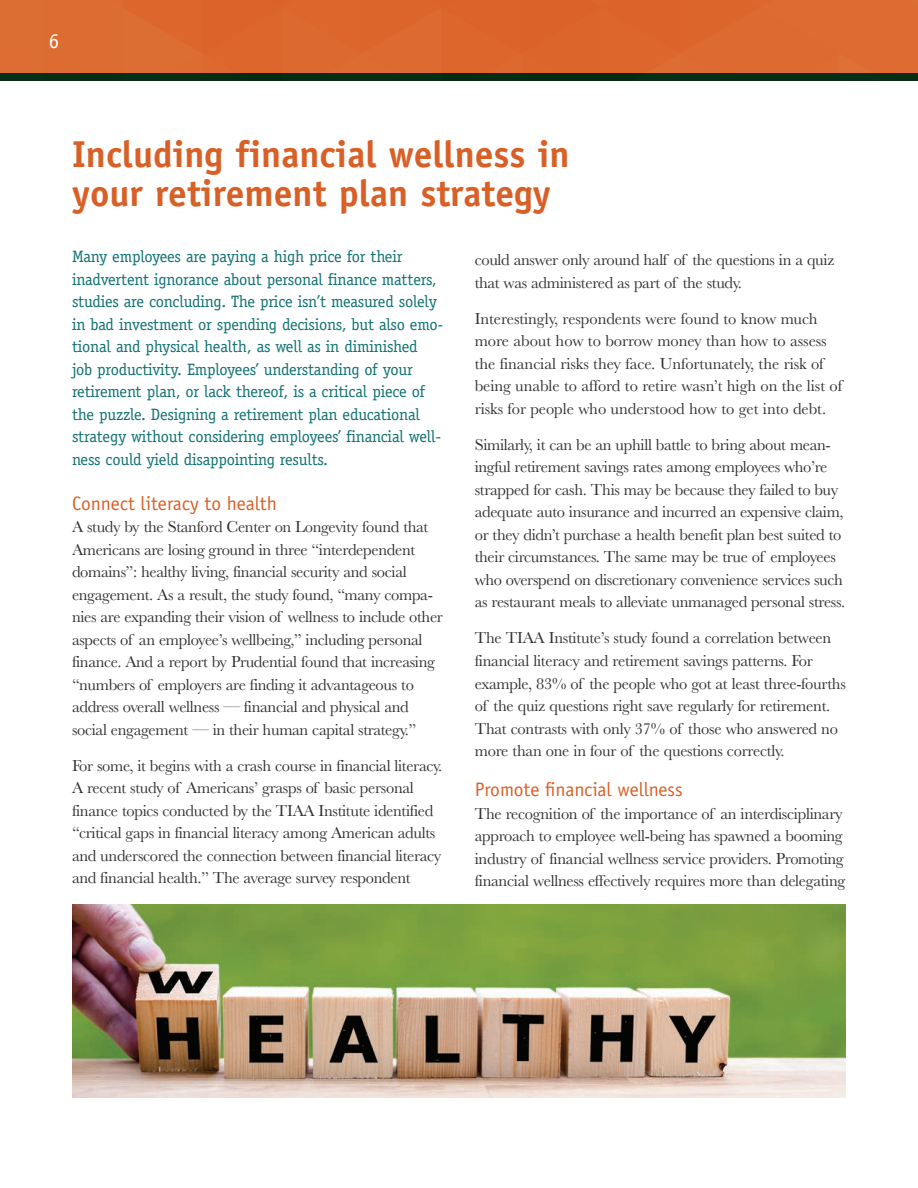
<style>
.page{position:relative;width:918px;height:1188px;background:#fff}
.page>*{position:absolute;margin:0;border:0;box-sizing:border-box;transform-origin:0 0}
.t1{font:700 37.5px/39px "Officina Sans Std";color:#d86027}
.t2{font:21px "Officina Sans Std";color:#fff}
.t3{font:19.5px "Officina Sans Std";color:#d86027}
.t4{font:16.5px/22.5px "Baskerville";letter-spacing:-.02em;color:#312f30}
.t5{font:16.5px/22.5px "Officina Serif Std";letter-spacing:-.015em;color:#127274}
</style>
<div class="page">
<div style="left:0;top:0;width:918px;height:74px;background:#dc6930"></div>
<div style="left:0;top:74px;width:918px;height:7px;background:#052e15"></div>
<img style="left:72px;top:904px;width:774px;height:194px">
<p class="t2" style="left:49px;top:29px;width:12px">6</p>
<h1 class="t1" style="left:72px;top:134px;width:499px">Including financial wellness in your retirement plan strategy</h1>
<p class="t5" style="left:72px;top:246px;width:373px">Many employees are paying a high price for their inadvertent ignorance about personal finance matters, studies are concluding. The price isn’t measured solely in bad investment or spending decisions, but also emo&shy;tional and physical health, as well as in diminished<br>job productivity. Employees’ understanding of your retirement plan, or lack thereof, is a critical piece of the puzzle. Designing a retirement plan educational strategy without considering employees’ financial well&shy;ness could yield disappointing results.</p>
<p class="t3" style="left:72px;top:492px;width:206px">Connect literacy to health</p>
<p class="t4" style="left:72px;top:516px;width:372px">A study by the Stanford Center on Longevity found that Americans are losing ground in three “interdependent domains”: healthy living, financial security and social engagement. As a result, the study found, “many compa&shy;nies are expanding their vision of wellness to include other aspects of an employee’s wellbeing,” including personal finance. And a report by Prudential found that increasing “numbers of employers are finding it advantageous to address overall wellness — financial and physical and social engagement — in their human capital strategy.”</p>
<p class="t4" style="left:72px;top:755px;width:372px">For some, it begins with a crash course in financial literacy.<br>A recent study of Americans’ grasps of basic personal finance topics conducted by the TIAA Institute identified “critical gaps in financial literacy among American adults and underscored the connection between financial literacy and financial health.” The average survey respondent</p>
<p class="t4" style="left:475px;top:249px;width:361px">could answer only around half of the questions in a quiz that was administered as part of the study.</p>
<p class="t4" style="left:475px;top:308px;width:369px">Interestingly, respondents were found to know much more about how to borrow money than how to assess the financial risks they face. Unfortunately, the risk of being unable to afford to retire wasn’t high on the list of risks for people who understood how to get into debt.</p>
<p class="t4" style="left:475px;top:434px;width:372px">Similarly, it can be an uphill battle to bring about mean&shy;ingful retirement savings rates among employees who’re strapped for cash. This may be because they failed to buy adequate auto insurance and incurred an expensive claim, or they didn’t purchase a health benefit plan best suited to their circumstances. The same may be true of employees who overspend on discretionary convenience services such as restaurant meals to alleviate unmanaged personal stress.</p>
<p class="t4" style="left:475px;top:627px;width:373px">The TIAA Institute’s study found a correlation between financial literacy and retirement savings patterns. For example, 83% of the people who got at least three-fourths of the quiz questions right save regularly for retirement.<br>That contrasts with only 37% of those who answered no more than one in four of the questions correctly.</p>
<p class="t3" style="left:475px;top:778px;width:210px">Promote financial wellness</p>
<p class="t4" style="left:475px;top:802px;width:372px">The recognition of the importance of an interdisciplinary approach to employee well-being has spawned a booming industry of financial wellness service providers. Promoting financial wellness effectively requires more than delegating</p>
</div>
